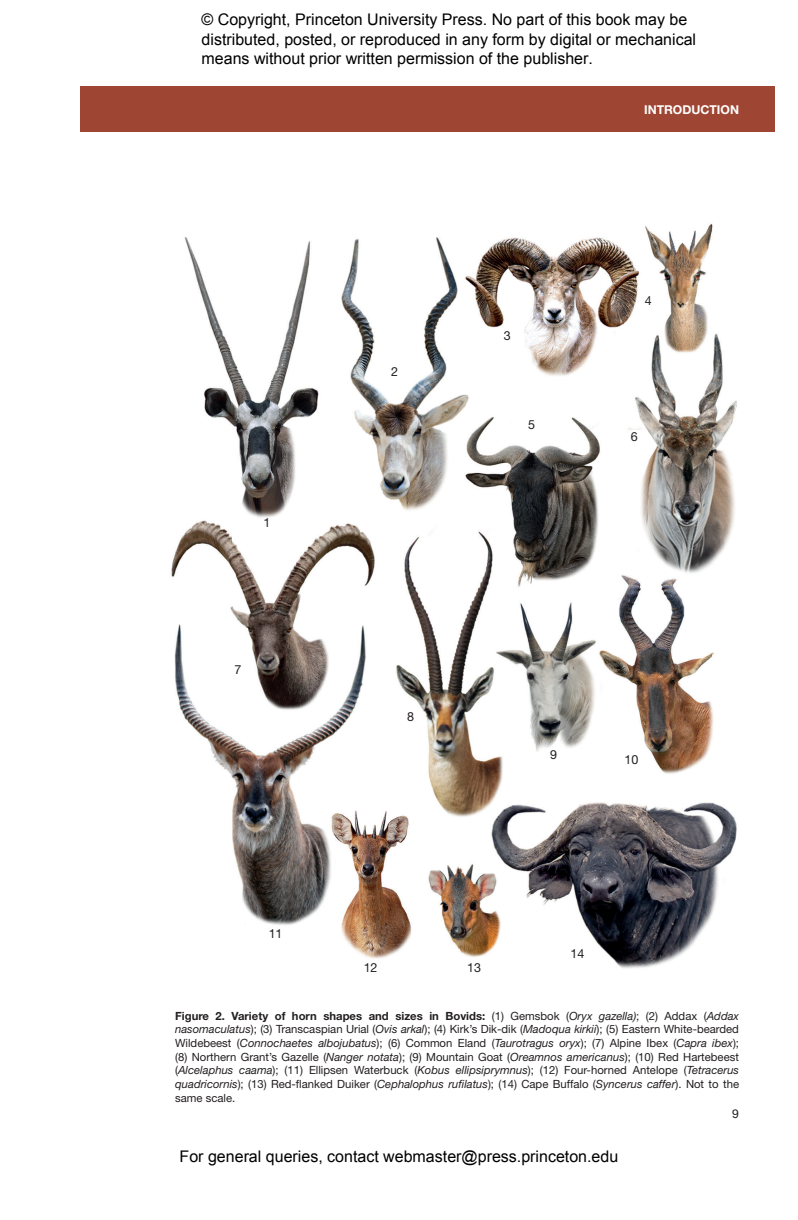
<style>
.page{position:relative;width:798px;height:1220px;background:#fff}
.page>*{position:absolute;margin:0;border:0;box-sizing:border-box;transform-origin:0 0}
.t1{font:16px/19.2px "Arial";color:#000}
.t2{font:12.6px "Helvetica Neue LT Std";color:#231f20}
.t3{font:700 12.2px "Helvetica Neue LT Std";color:#fff}
.t4{font:12.2px "Helvetica Neue LT Std";color:#231f20}
.t5{font:11.4px/13.8px "Helvetica Neue LT Std";color:#231f20;text-align:justify}
.s1{font-weight:700}
.s2{font-style:italic}
</style>
<div class="page">
<div style="left:81px;top:86px;width:694px;height:45px;background:#9e4633"></div>
<img style="left:171px;top:223px;width:566px;height:746px">
<h1 class="t1" style="left:202px;top:10px;width:496px">© Copyright, Princeton University Press. No part of this book may be distributed, posted, or reproduced in any form by digital or mechanical means without prior written permission of the publisher.</h1>
<p class="t3" style="left:644px;top:103px;width:96px">INTRODUCTION</p>
<p class="t2" style="left:263px;top:515px;width:8px">1</p>
<p class="t2" style="left:234px;top:662px;width:8px">7</p>
<p class="t2" style="left:269px;top:926px;width:15px">11</p>
<p class="t2" style="left:391px;top:364px;width:8px">2</p>
<p class="t2" style="left:504px;top:328px;width:8px">3</p>
<p class="t2" style="left:528px;top:417px;width:8px">5</p>
<p class="t2" style="left:645px;top:293px;width:8px">4</p>
<p class="t2" style="left:631px;top:429px;width:8px">6</p>
<p class="t2" style="left:407px;top:709px;width:8px">8</p>
<p class="t2" style="left:550px;top:747px;width:8px">9</p>
<p class="t2" style="left:624px;top:752px;width:15px">10</p>
<p class="t2" style="left:364px;top:960px;width:15px">12</p>
<p class="t2" style="left:467px;top:960px;width:15px">13</p>
<p class="t2" style="left:571px;top:945px;width:15px">14</p>
<p class="t5" style="left:175px;top:1009px;width:565px"><span class="s1">Figure 2. Variety of horn shapes and sizes in Bovids:</span> (1) Gemsbok (<span class="s2">Oryx gazella)</span>; (2) Addax (<span class="s2">Addax nasomaculatus</span>); (3) Transcaspian Urial (<span class="s2">Ovis arkal</span>); (4) Kirk’s Dik-dik (<span class="s2">Madoqua kirkii</span>); (5) Eastern White-bearded Wildebeest (<span class="s2">Connochaetes albojubatus</span>); (6) Common Eland (<span class="s2">Taurotragus oryx</span>); (7) Alpine Ibex (<span class="s2">Capra ibex</span>); (8) Northern Grant’s Gazelle (<span class="s2">Nanger notata</span>); (9) Mountain Goat (<span class="s2">Oreamnos americanus</span>); (10) Red Hartebeest (<span class="s2">Alcelaphus caama</span>); (11) Ellipsen Waterbuck (<span class="s2">Kobus ellipsiprymnus</span>); (12) Four-horned Antelope (<span class="s2">Tetracerus quadricornis</span>); (13) Red-flanked Duiker (<span class="s2">Cephalophus rufilatus</span>); (14) Cape Buffalo (<span class="s2">Syncerus caffer</span>). Not to the same scale.</p>
<h1 class="t1" style="left:180px;top:1147px;width:440px">For general queries, contact webmaster@press.princeton.edu</h1>
<p class="t4" style="left:732px;top:1106px;width:8px">9</p>
</div>
